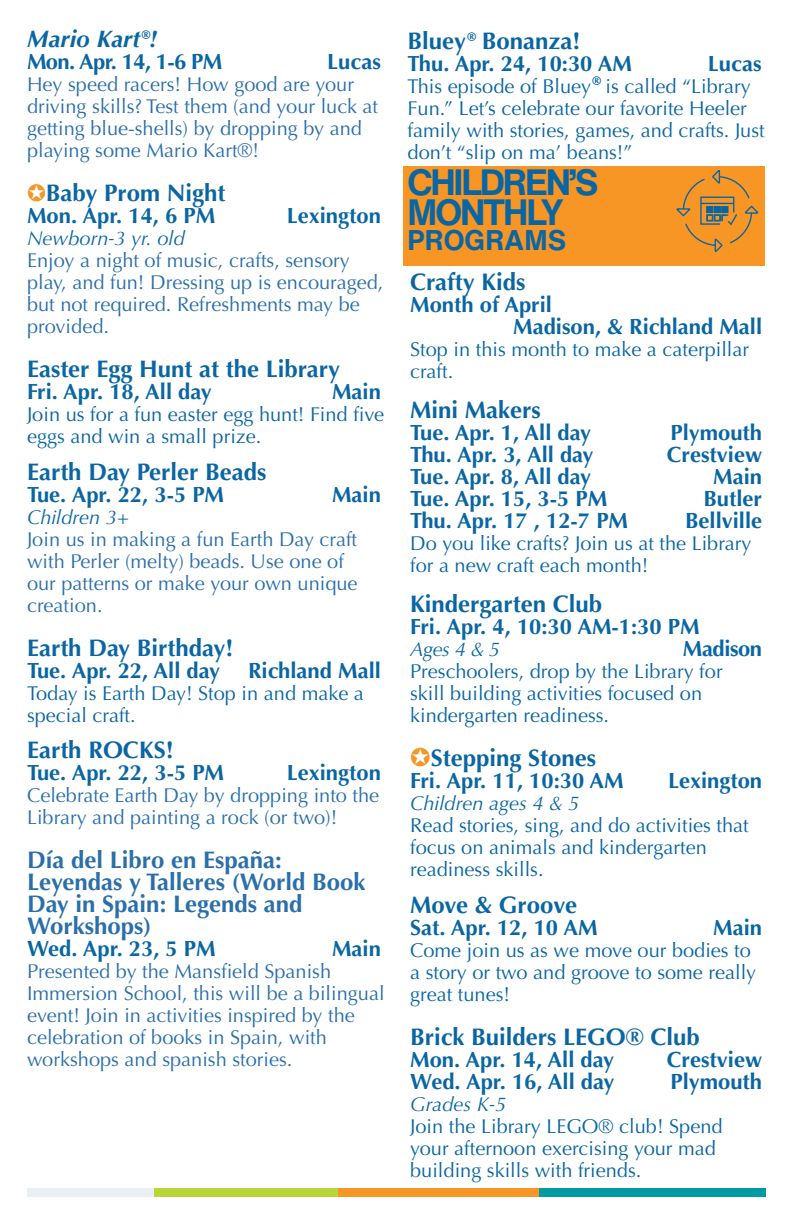
<style>
.page{position:relative;width:792px;height:1224px;background:#fff}
.page>*{position:absolute;margin:0;border:0;box-sizing:border-box;transform-origin:0 0}
._2ATL_prog_place_loc{font:700 36px/30px "Helvetica Now Text";letter-spacing:-.06em;color:#0a66a3}
._2ATL_prog_place_loc-2{font:700 28px "Helvetica Now Text";color:#0a66a3}
._3ATL_prog_body{font:700 24px "Optima";color:#0a66a3}
._3ATL_prog_body-2{font:700 24px/22px "Optima";color:#2a6faa}
._3ATL_prog_body-3{font:italic 700 24px "Optima";color:#0a66a3}
._3ATL_prog_body-4{font:700 22px/22px "Optima";color:#0a66a3}
._3ATL_prog_body-5{font:700 22px "Optima";letter-spacing:-.03em;color:#0a66a3}
._3ATL_prog_body-6{font:700 22px "Optima";letter-spacing:-.02em;color:#0a66a3}
._3ATL_prog_body-7{font:20px/22px "Optima";color:#0a66a3}
._3ATL_prog_body-8{font:20px/22px "Optima";color:#2a6faa}
._3ATL_prog_body-9{font:italic 20px "Optima";color:#0a66a3}
.s1{font-style:italic;color:#0a66a3}
.s2{font-style:italic}
.s3{font-weight:700;font-style:italic;font-size:24px}
</style>
<div class="page">
<div style="left:404px;top:166px;width:361px;height:100px;background:#f79525"></div>
<svg style="left:677px;top:170px;width:81px;height:82px"></svg>
<div style="left:537px;top:1189px;width:229px;height:8px;background:#009ba2"></div>
<div style="left:335px;top:1189px;width:204px;height:8px;background:#f79525"></div>
<div style="left:152px;top:1189px;width:186px;height:8px;background:#b8d637"></div>
<div style="left:27px;top:1189px;width:127px;height:8px;background:#eaeff4"></div>
<p class="_3ATL_prog_body-3" style="left:27px;top:25px;width:132px">Mario Kart®!</p>
<p class="_3ATL_prog_body-5" style="left:27px;top:49px;width:197px">Mon. Apr. 14, 1-6 PM</p>
<p class="_3ATL_prog_body-4" style="left:327px;top:51px;width:55px">Lucas</p>
<p class="_3ATL_prog_body-8" style="left:27px;top:74px;width:353px">Hey speed racers! How good are your driving skills? Test them (and your luck at getting blue-shells) by dropping by and playing some Mario Kart®!</p>
<p class="_3ATL_prog_body" style="left:46px;top:179px;width:181px">Baby Prom Night</p>
<p class="_3ATL_prog_body-4" style="left:27px;top:205px;width:190px">Mon. Apr. 14, 6 PM</p>
<p class="_3ATL_prog_body-4" style="left:287px;top:205px;width:96px">Lexington</p>
<p class="_3ATL_prog_body-8" style="left:27px;top:228px;width:358px"><span class="s1">Newborn-3 yr. old<br></span>Enjoy a night of music, crafts, sensory play, and fun! Dressing up is encouraged, but not required. Refreshments may be provided.</p>
<p class="_3ATL_prog_body" style="left:27px;top:355px;width:315px">Easter Egg Hunt at the Library</p>
<p class="_3ATL_prog_body-4" style="left:27px;top:381px;width:186px">Fri. Apr. 18, All day</p>
<p class="_3ATL_prog_body-4" style="left:332px;top:381px;width:50px">Main</p>
<p class="_3ATL_prog_body-7" style="left:27px;top:404px;width:359px">Join us for a fun easter egg hunt! Find five eggs and win a small prize.</p>
<p class="_3ATL_prog_body" style="left:27px;top:457px;width:241px">Earth Day Perler Beads</p>
<p class="_3ATL_prog_body-4" style="left:27px;top:483px;width:199px">Tue. Apr. 22, 3-5 PM</p>
<p class="_3ATL_prog_body-4" style="left:332px;top:483px;width:50px">Main</p>
<p class="_3ATL_prog_body-8" style="left:27px;top:506px;width:332px"><span class="s1">Children 3+<br></span>Join us in making a fun Earth Day craft with Perler (melty) beads. Use one of our patterns or make your own unique creation.</p>
<p class="_3ATL_prog_body" style="left:27px;top:633px;width:208px">Earth Day Birthday!</p>
<p class="_3ATL_prog_body-4" style="left:27px;top:659px;width:195px">Tue. Apr. 22, All day</p>
<p class="_3ATL_prog_body-4" style="left:248px;top:659px;width:134px">Richland Mall</p>
<p class="_3ATL_prog_body-7" style="left:27px;top:682px;width:338px">Today is Earth Day! Stop in and make a special craft.</p>
<p class="_3ATL_prog_body" style="left:27px;top:736px;width:148px">Earth ROCKS!</p>
<p class="_3ATL_prog_body-4" style="left:27px;top:762px;width:199px">Tue. Apr. 22, 3-5 PM</p>
<p class="_3ATL_prog_body-4" style="left:287px;top:762px;width:96px">Lexington</p>
<p class="_3ATL_prog_body-8" style="left:27px;top:784px;width:354px">Celebrate Earth Day by dropping into the<br>Library and painting a rock (or two)!</p>
<p class="_3ATL_prog_body-2" style="left:27px;top:849px;width:340px">Día del Libro en España:<br>Leyendas y Talleres (World Book<br>Day in Spain: Legends and<br>Workshops)</p>
<p class="_3ATL_prog_body-4" style="left:27px;top:938px;width:190px">Wed. Apr. 23, 5 PM</p>
<p class="_3ATL_prog_body-4" style="left:332px;top:938px;width:50px">Main</p>
<p class="_3ATL_prog_body-8" style="left:27px;top:960px;width:359px">Presented by the Mansfield Spanish Immersion School, this will be a bilingual event! Join in activities inspired by the celebration of books in Spain, with workshops and spanish stories.</p>
<p class="_3ATL_prog_body" style="left:408px;top:27px;width:174px">Bluey<span class="s2">®</span> Bonanza!</p>
<p class="_3ATL_prog_body-4" style="left:408px;top:53px;width:226px">Thu. Apr. 24, 10:30 AM</p>
<p class="_3ATL_prog_body-4" style="left:708px;top:53px;width:55px">Lucas</p>
<p class="_3ATL_prog_body-7" style="left:408px;top:76px;width:359px">This episode of Bluey<span class="s3">®</span> is called “Library Fun.” Let’s celebrate our favorite Heeler family with stories, games, and crafts. Just don’t “slip on ma’ beans!”</p>
<p class="_2ATL_prog_place_loc" style="left:408px;top:167px;width:193px">CHILDREN’S<br>MONTHLY</p>
<p class="_2ATL_prog_place_loc-2" style="left:408px;top:219px;width:160px">PROGRAMS</p>
<p class="_3ATL_prog_body" style="left:410px;top:268px;width:117px">Crafty Kids</p>
<p class="_3ATL_prog_body-4" style="left:513px;top:294px;width:251px;text-indent:-103px">Month of April<br>Madison, &amp; Richland Mall</p>
<p class="_3ATL_prog_body-7" style="left:410px;top:339px;width:341px">Stop in this month to make a caterpillar craft.</p>
<p class="_3ATL_prog_body" style="left:410px;top:396px;width:132px">Mini Makers</p>
<p class="_3ATL_prog_body-4" style="left:410px;top:422px;width:182px">Tue. Apr. 1, All day</p>
<p class="_3ATL_prog_body-4" style="left:670px;top:422px;width:93px">Plymouth</p>
<p class="_3ATL_prog_body-4" style="left:410px;top:444px;width:185px">Thu. Apr. 3, All day</p>
<p class="_3ATL_prog_body-4" style="left:667px;top:444px;width:97px">Crestview</p>
<p class="_3ATL_prog_body-4" style="left:410px;top:466px;width:182px">Tue. Apr. 8, All day</p>
<p class="_3ATL_prog_body-4" style="left:713px;top:466px;width:50px">Main</p>
<p class="_3ATL_prog_body-4" style="left:410px;top:488px;width:199px">Tue. Apr. 15, 3-5 PM</p>
<p class="_3ATL_prog_body-4" style="left:704px;top:488px;width:60px">Butler</p>
<p class="_3ATL_prog_body-4" style="left:410px;top:510px;width:219px">Thu. Apr. 17 , 12-7 PM</p>
<p class="_3ATL_prog_body-4" style="left:685px;top:510px;width:79px">Bellville</p>
<p class="_3ATL_prog_body-7" style="left:410px;top:533px;width:343px">Do you like crafts? Join us at the Library for a new craft each month!</p>
<p class="_3ATL_prog_body" style="left:410px;top:590px;width:194px">Kindergarten Club</p>
<p class="_3ATL_prog_body-4" style="left:410px;top:616px;width:291px">Fri. Apr. 4, 10:30 AM-1:30 PM</p>
<p class="_3ATL_prog_body-9" style="left:410px;top:638px;width:91px">Ages 4 &amp; 5</p>
<p class="_3ATL_prog_body-6" style="left:683px;top:636px;width:81px">Madison</p>
<p class="_3ATL_prog_body-7" style="left:410px;top:661px;width:314px">Preschoolers, drop by the Library for skill building activities focused on kindergarten readiness.</p>
<p class="_3ATL_prog_body" style="left:431px;top:744px;width:167px">Stepping Stones</p>
<p class="_3ATL_prog_body-4" style="left:410px;top:770px;width:215px">Fri. Apr. 11, 10:30 AM</p>
<p class="_3ATL_prog_body-4" style="left:668px;top:770px;width:96px">Lexington</p>
<p class="_3ATL_prog_body-7" style="left:410px;top:793px;width:340px"><span class="s2">Children ages 4 &amp; 5<br></span>Read stories, sing, and do activities that focus on animals and kindergarten readiness skills.</p>
<p class="_3ATL_prog_body" style="left:410px;top:891px;width:168px">Move &amp; Groove</p>
<p class="_3ATL_prog_body-4" style="left:410px;top:916px;width:189px">Sat. Apr. 12, 10 AM</p>
<p class="_3ATL_prog_body-4" style="left:713px;top:916px;width:50px">Main</p>
<p class="_3ATL_prog_body-7" style="left:410px;top:939px;width:348px">Come join us as we move our bodies to a story or two and groove to some really great tunes!</p>
<p class="_3ATL_prog_body" style="left:410px;top:1023px;width:291px">Brick Builders LEGO® Club</p>
<p class="_3ATL_prog_body-4" style="left:410px;top:1048px;width:205px">Mon. Apr. 14, All day</p>
<p class="_3ATL_prog_body-4" style="left:667px;top:1048px;width:97px">Crestview</p>
<p class="_3ATL_prog_body-4" style="left:410px;top:1070px;width:206px">Wed. Apr. 16, All day</p>
<p class="_3ATL_prog_body-4" style="left:670px;top:1070px;width:93px">Plymouth</p>
<p class="_3ATL_prog_body-7" style="left:410px;top:1093px;width:314px"><span class="s2">Grades K-5<br></span>Join the Library LEGO® club! Spend your afternoon exercising your mad building skills with friends.</p>
</div>
